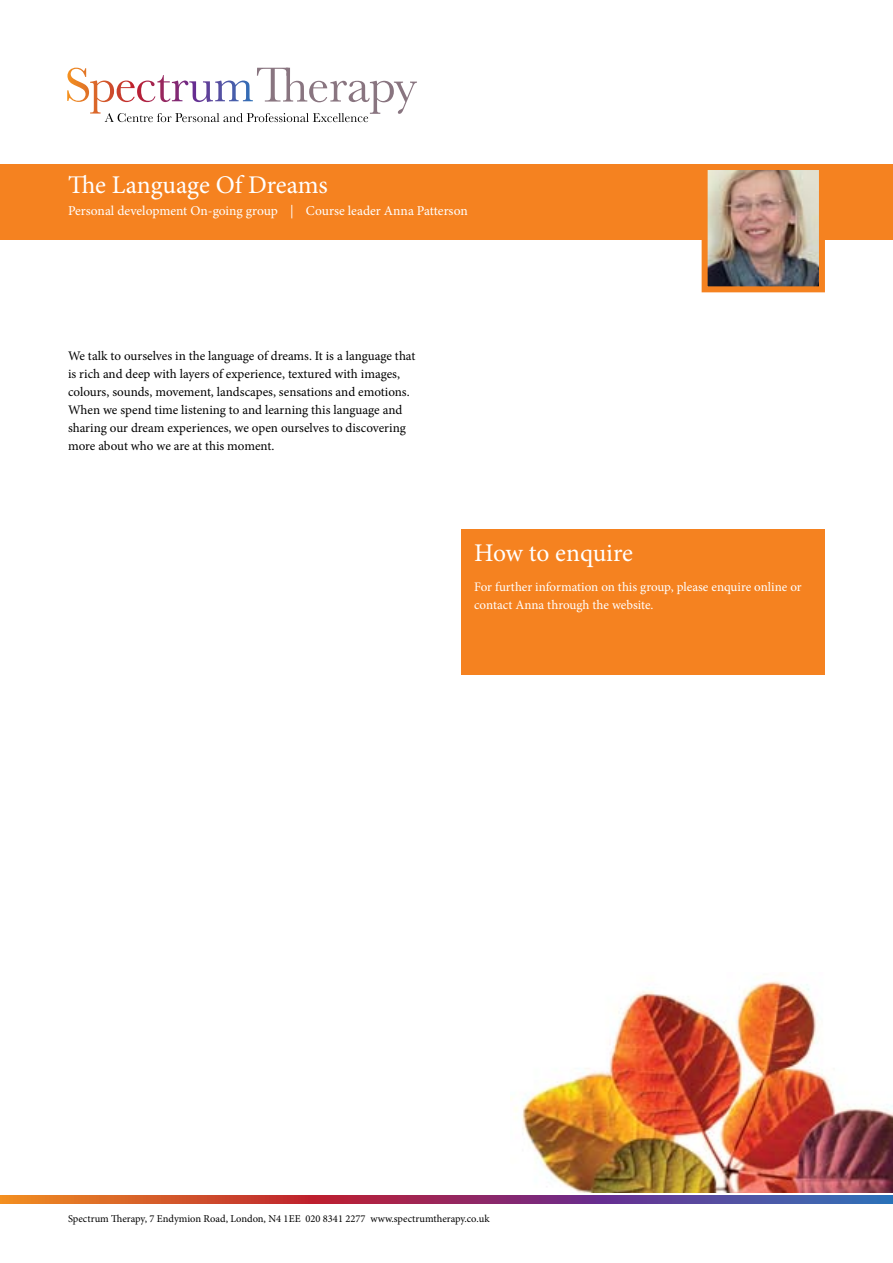
<style>
.page{position:relative;width:893px;height:1263px;background:#fff}
.page>*{position:absolute;margin:0;border:0;box-sizing:border-box;transform-origin:0 0}
.t1{font:25.5px "Minion Pro";letter-spacing:-.005em;color:#fff}
.t2{font:13.5px "Minion Pro";letter-spacing:-.005em;color:#fff}
.t3{font:13.05px/18px "Minion Pro";letter-spacing:-.005em;color:#000}
.t4{font:13.05px/18px "Minion Pro";color:#fff}
.t5{font:10.5px "Minion Pro";color:#000}
</style>
<div class="page">
<img style="left:511px;top:977px;width:382px;height:216px">
<svg style="left:67px;top:68px;width:350px;height:54px"></svg>
<div style="left:461px;top:529px;width:364px;height:145px;background:#f58220"></div>
<div style="left:0;top:164px;width:893px;height:75px;background:#f58220"></div>
<img style="left:709px;top:171px;width:109px;height:114px">
<div style="left:702px;top:164px;width:123px;height:128px;border:6px solid #f58220"></div>
<svg style="left:0;top:1195px;width:893px;height:9px;background:#944762"></svg>
<h1 class="t1" style="left:68px;top:167px;width:261px">The Language Of Dreams</h1>
<p class="t2" style="left:68px;top:202px;width:401px">Personal development On-going group | Course leader Anna Patterson</p>
<p class="t3" style="left:68px;top:346px;width:349px">We talk to ourselves in the language of dreams. It is a language that is rich and deep with layers of experience, textured with images, colours, sounds, movement, landscapes, sensations and emotions.<br>When we spend time listening to and learning this language and sharing our dream experiences, we open ourselves to discovering more about who we are at this moment.</p>
<h1 class="t1" style="left:474px;top:535px;width:160px">How to enquire</h1>
<p class="t4" style="left:474px;top:578px;width:329px">For further information on this group, please enquire online or contact Anna through the website.</p>
<p class="t5" style="left:68px;top:1212px;width:423px">Spectrum Therapy, 7 Endymion Road, London, N4 1EE 020 8341 2277 www.spectrumtherapy.co.uk</p>
</div>
